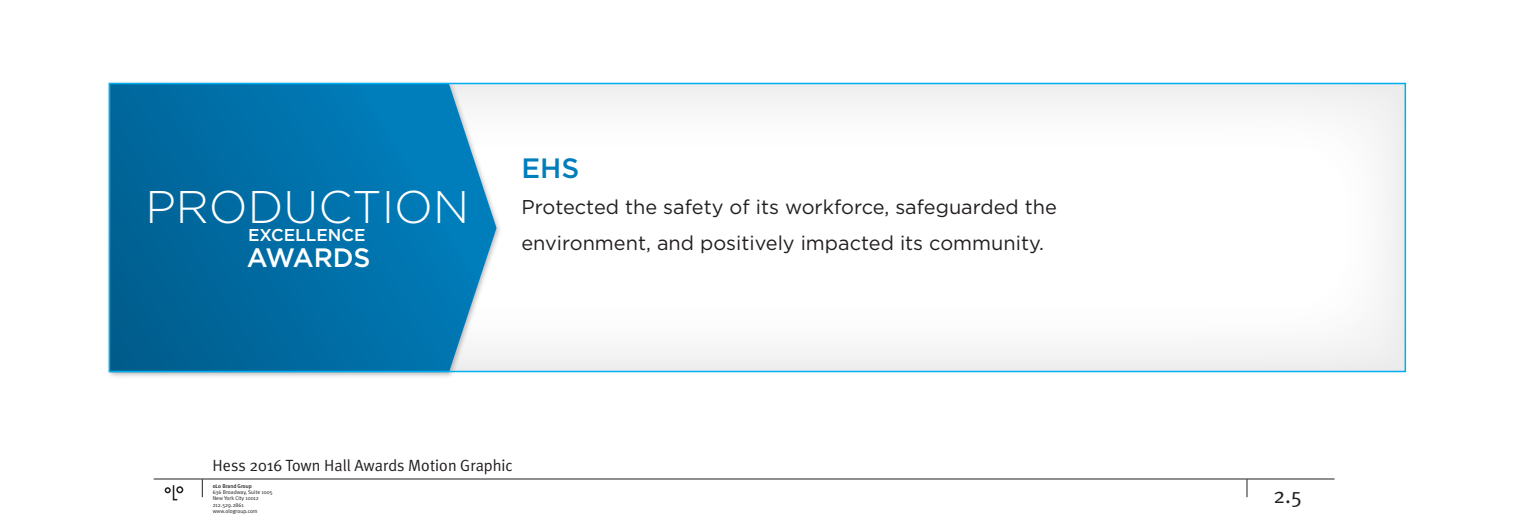
<style>
.page{position:relative;width:1520px;height:529px;background:#fff}
.page>*{position:absolute;margin:0;border:0;box-sizing:border-box;transform-origin:0 0}
.t1{font:300 45.7px "Gotham";color:#fff}
.t2{font:500 27.9px "Gotham";color:#007dbb}
.t3{font:500 26.6px "Gotham";letter-spacing:-.01em;color:#fff}
.t4{font:21.9px "Meta Plus Normal";color:#231f20}
.t5{font:20px/35.9px "Gotham";color:#231f20}
.t6{font:500 17.1px "Gotham";color:#fff}
.t7{font:16.2px "Meta Plus Normal";color:#231f20}
.t8{font:5.5px/6.5px "Meta Plus Normal";color:#231f20}
.t9{font:500 5.5px "Meta Plus";color:#231f20}
</style>
<div class="page">
<hr style="left:154px;top:479px;width:1181px;height:1px;background:#231f20">
<svg style="left:202px;top:479px;width:1px;height:18px"></svg>
<svg style="left:165px;top:485px;width:18px;height:15px"></svg>
<svg style="left:1247px;top:479px;width:1px;height:18px"></svg>
<div style="left:109px;top:84px;width:1296px;height:288px;background:linear-gradient(to bottom,#fbfbfb,#fbfbfb)"></div>
<img style="left:108px;top:82px;width:397px;height:295px">
<svg style="left:112px;top:86px;width:385px;height:283px;background:#0f77ab"></svg>
<div style="left:109px;top:83px;width:1297px;height:289px;border:2px solid #00aeef"></div>
<h1 class="t1" style="left:145px;top:182px;width:325px">PRODUCTION</h1>
<p class="t6" style="left:248px;top:226px;width:119px">EXCELLENCE</p>
<h3 class="t3" style="left:247px;top:242px;width:125px">AWARDS</h3>
<h2 class="t2" style="left:521px;top:152px;width:59px">EHS</h2>
<p class="t5" style="left:521px;top:188px;width:537px">Protected the safety of its workforce, safeguarded the environment, and positively impacted its community.</p>
<p class="t7" style="left:213px;top:456px;width:302px">Hess 2016 Town Hall Awards Motion Graphic</p>
<p class="t9" style="left:213px;top:482px;width:41px">oLo Brand Group</p>
<p class="t8" style="left:213px;top:489px;width:61px">636 Broadway, Suite 1005<br>New York City 10012<br>212.529.2861 www.ologroup.com</p>
<p class="t4" style="left:1273px;top:482px;width:31px">2.5</p>
</div>
